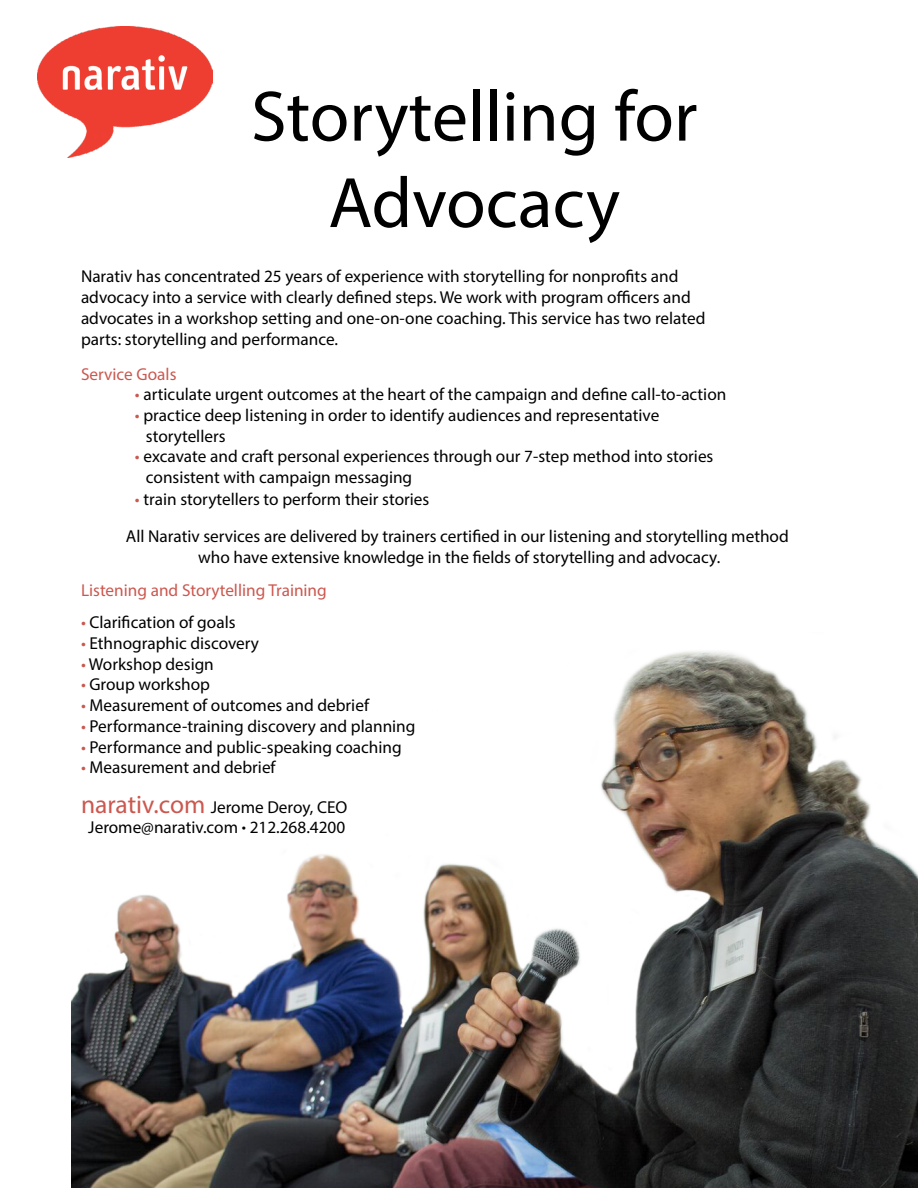
<style>
.page{position:relative;width:918px;height:1188px;background:#fff}
.page>*{position:absolute;margin:0;border:0;box-sizing:border-box;transform-origin:0 0}
.t1{font:72px/86.4px "Myriad Pro";color:#000;text-align:center}
.t2{font:17.25px/21px "Myriad Pro";color:#000}
.t3{font:17.25px "Myriad Pro";color:#cb584f}
.s1{color:#cb584f}
.s2{font-size:25.5px;color:#cb584f}
.s3{font-size:15px}
</style>
<div class="page">
<img style="left:37px;top:27px;width:176px;height:131px">
<img style="left:71px;top:651px;width:847px;height:537px">
<h1 class="t1" style="left:251px;top:72px;width:448px">Storytelling for<br>Advocacy</h1>
<p class="t2" style="left:81px;top:266px;width:626px">Narativ has concentrated 25 years of experience with storytelling for nonprofits and advocacy into a service with clearly defined steps. We work with program officers and advocates in a workshop setting and one-on-one coaching. This service has two related parts: storytelling and performance.</p>
<p class="t3" style="left:81px;top:363px;width:97px">Service Goals</p>
<p class="t2" style="left:135px;top:384px;width:593px"><span class="s1">•</span> articulate urgent outcomes at the heart of the campaign and define call-to-action</p>
<p class="t2" style="left:146px;top:405px;width:515px;text-indent:-11px"><span class="s1">•</span> practice deep listening in order to identify audiences and representative storytellers</p>
<p class="t2" style="left:146px;top:446px;width:569px;text-indent:-11px"><span class="s1">•</span> excavate and craft personal experiences through our 7-step method into stories consistent with campaign messaging</p>
<p class="t2" style="left:126px;top:480px;width:664px;line-height:37.2px;text-indent:9px"><span class="s1">•</span> train storytellers to perform their stories<br>All Narativ services are delivered by trainers certified in our listening and storytelling method</p>
<p class="t2" style="left:198px;top:546px;width:524px">who have extensive knowledge in the fields of storytelling and advocacy.</p>
<p class="t3" style="left:81px;top:579px;width:247px">Listening and Storytelling Training</p>
<p class="t2" style="left:81px;top:612px;width:156px"><span class="s1">•</span> Clarification of goals</p>
<p class="t2" style="left:81px;top:632px;width:180px"><span class="s1">•</span> Ethnographic discovery</p>
<p class="t2" style="left:81px;top:653px;width:134px"><span class="s1">•</span> Workshop design</p>
<p class="t2" style="left:81px;top:674px;width:131px"><span class="s1">•</span> Group workshop</p>
<p class="t2" style="left:81px;top:695px;width:290px"><span class="s1">•</span> Measurement of outcomes and debrief</p>
<p class="t2" style="left:81px;top:715px;width:336px"><span class="s1">•</span> Performance-training discovery and planning</p>
<p class="t2" style="left:81px;top:736px;width:322px"><span class="s1">•</span> Performance and public-speaking coaching</p>
<p class="t2" style="left:81px;top:757px;width:196px"><span class="s1">•</span> Measurement and debrief</p>
<p class="t2" style="left:81px;top:796px;width:268px;text-align:center"><span class="s2">narativ.com</span> Jerome Deroy, CEO<br>Jerome@narativ.com <span class="s3">•</span> 212.268.4200</p>
</div>
